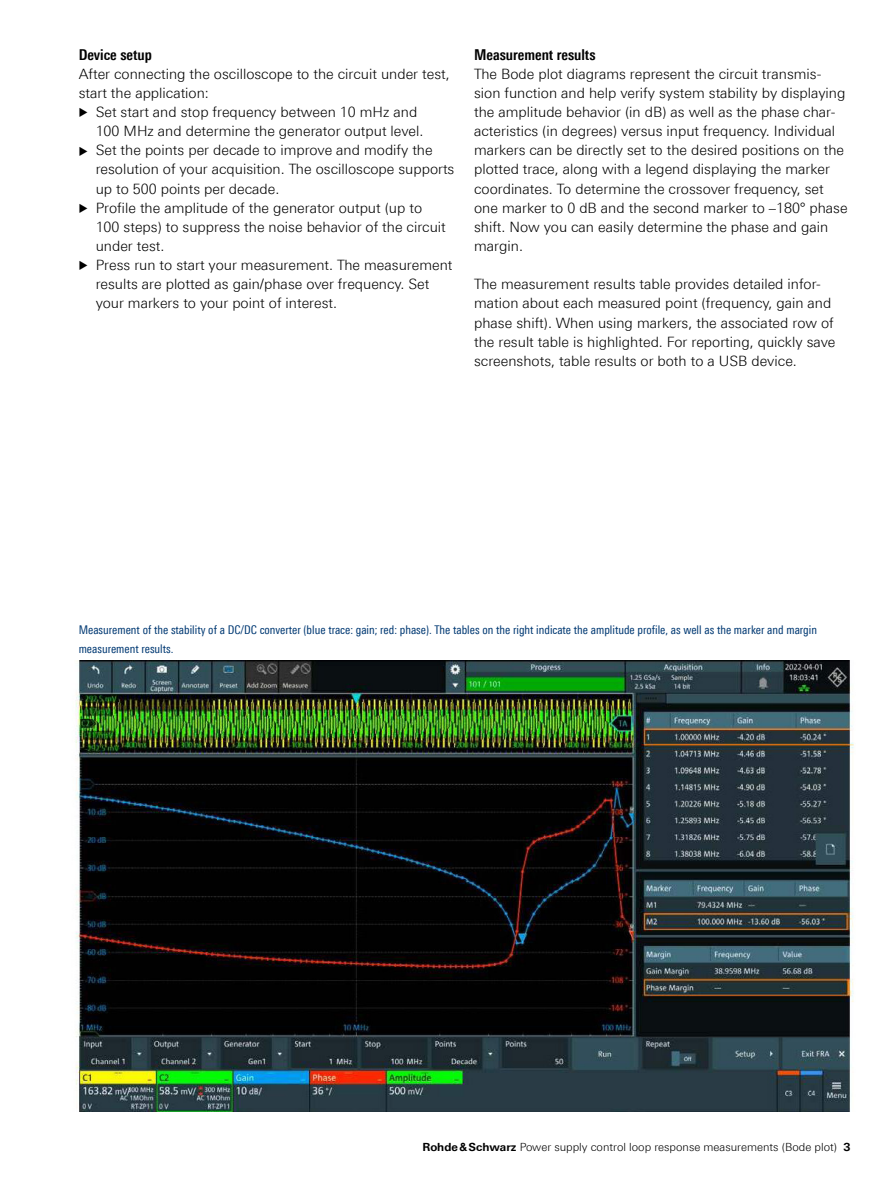
<style>
.page{position:relative;width:893px;height:1191px;background:#fff}
.page>*{position:absolute;margin:0;border:0;box-sizing:border-box;transform-origin:0 0}
.Absatzfett_schwarz{font:700 condensed 15px "Linotype Universfor RS";color:#000}
.Haupttext_ohne_Abstand{font:300 14.25px/19.2px "Linotype Universfor RS";color:#000}
.Haupttext{font:300 14.25px/19.2px "Linotype Universfor RS";color:#000}
.Bildunterschrift{font:condensed 12px/19.2px "Linotype Universfor RS";color:#003973}
.t1{font:300 11.25px "Linotype Universfor RS";color:#000}
.s1{font-size:11.4px}
.s2{font-weight:700}
</style>
<div class="page">
<img style="left:75px;top:660px;width:779px;height:451px">
<p class="Absatzfett_schwarz" style="left:79px;top:45px;width:75px">Device setup</p>
<p class="Haupttext_ohne_Abstand" style="left:79px;top:64px;width:373px">After connecting the oscilloscope to the circuit under test, start the application:</p>
<p class="Haupttext_ohne_Abstand" style="left:96px;top:102px;width:329px;text-indent:-17px"><span class="s1">▶</span> Set start and stop frequency between 10 mHz and<br>100 MHz and determine the generator output level.</p>
<p class="Haupttext_ohne_Abstand" style="left:96px;top:140px;width:360px;text-indent:-17px"><span class="s1">▶</span> Set the points per decade to improve and modify the resolution of your acquisition. The oscilloscope supports up to 500 points per decade.</p>
<p class="Haupttext_ohne_Abstand" style="left:96px;top:198px;width:352px;text-indent:-17px"><span class="s1">▶</span> Profile the amplitude of the generator output (up to<br>100 steps) to suppress the noise behavior of the circuit under test.</p>
<p class="Haupttext_ohne_Abstand" style="left:96px;top:255px;width:358px;text-indent:-17px"><span class="s1">▶</span> Press run to start your measurement. The measurement results are plotted as gain/phase over frequency. Set your markers to your point of interest.</p>
<p class="Absatzfett_schwarz" style="left:474px;top:45px;width:123px">Measurement results</p>
<p class="Haupttext_ohne_Abstand" style="left:474px;top:64px;width:375px">The Bode plot diagrams represent the circuit transmis&shy;sion function and help verify system stability by displaying the amplitude behavior (in dB) as well as the phase char&shy;acteristics (in degrees) versus input frequency. Individual markers can be directly set to the desired positions on the plotted trace, along with a legend displaying the marker coordinates. To determine the crossover frequency, set one marker to 0 dB and the second marker to –180° phase shift. Now you can easily determine the phase and gain margin.</p>
<p class="Haupttext" style="left:474px;top:274px;width:363px">The measurement results table provides detailed infor&shy;mation about each measured point (frequency, gain and phase shift). When using markers, the associated row of the result table is highlighted. For reporting, quickly save screenshots, table results or both to a USB device.</p>
<p class="Bildunterschrift" style="left:79px;top:620px;width:740px">Measurement of the stability of a DC/DC converter (blue trace: gain; red: phase). The tables on the right indicate the amplitude profile, as well as the marker and margin measurement results.</p>
<p class="t1" style="left:422px;top:1140px;width:430px"><span class="s2">Rohde&amp;Schwarz</span> Power supply control loop response measurements (Bode plot) <span class="s2">3</span></p>
</div>
